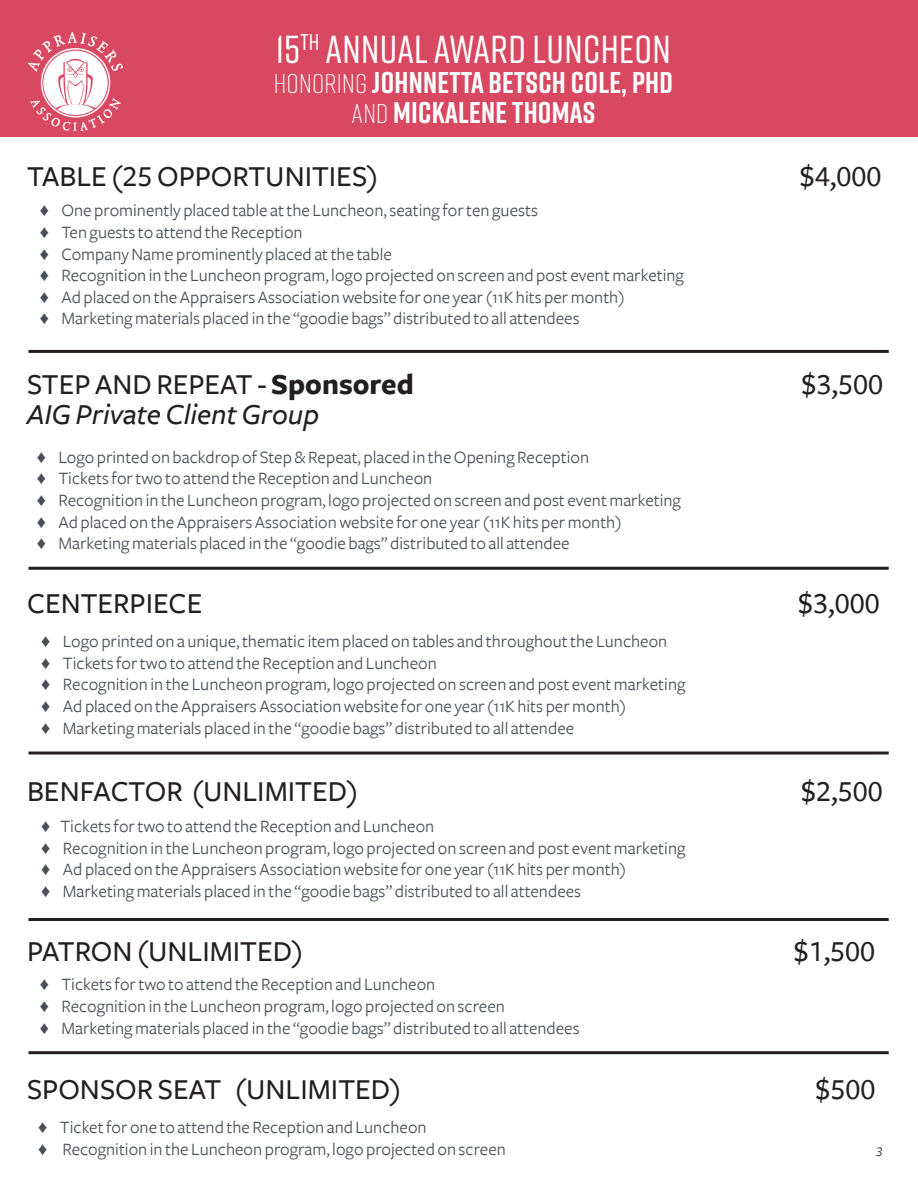
<style>
.page{position:relative;width:918px;height:1188px;background:#fff}
.page>*{position:absolute;margin:0;border:0;box-sizing:border-box;transform-origin:0 0}
.t1{font:500 39px "Rift";letter-spacing:.01em;color:#fff}
.t2{font:30px "Freight Sans Medium SC";color:#231f20}
.t3{font:700 30px/30px "Rift";letter-spacing:.01em;color:#fff;text-align:center}
.t4{font:italic 500 30px "Freight Sans";color:#231f20}
.t5{font:18px/21.6px "Freight Sans";color:#494f56}
.t6{font:13.5px "Freight Sans Book Italic SC";color:#231f20}
.s1{font-weight:300;font-size:27px}
.s2{font-family:"Arial"}
.s3{font-family:"Freight Sans";font-weight:700}
</style>
<div class="page">
<hr style="left:28px;top:752px;width:861px;height:3px;background:#231f20">
<hr style="left:28px;top:918px;width:861px;height:3px;background:#231f20">
<hr style="left:28px;top:1051px;width:861px;height:3px;background:#231f20">
<hr style="left:28px;top:567px;width:861px;height:3px;background:#231f20">
<hr style="left:28px;top:350px;width:861px;height:3px;background:#231f20">
<div style="left:0;top:0;width:918px;height:136px;background:#d84861"></div>
<img style="left:29px;top:33px;width:93px;height:97px">
<h1 class="t1" style="left:276px;top:21px;width:397px">15<sup>TH</sup> ANNUAL AWARD LUNCHEON</h1>
<h2 class="t3" style="left:274px;top:67px;width:401px"><span class="s1">HONORING</span> JOHNNETTA BETSCH COLE, PHD<br><span class="s1">AND</span> MICKALENE THOMAS</h2>
<h2 class="t2" style="left:27px;top:160px;width:353px">TABLE (25 OPPORTUNITIES)</h2>
<h2 class="t2" style="left:800px;top:160px;width:83px">$4,000</h2>
<p class="t5" style="left:40px;top:200px;width:646px"><span class="s2">♦</span> One prominently placed table at the Luncheon, seating for ten guests<br><span class="s2">♦</span> Ten guests to attend the Reception<br><span class="s2">♦</span> Company Name prominently placed at the table<br><span class="s2">♦</span> Recognition in the Luncheon program, logo projected on screen and post event marketing <span class="s2">♦</span> Ad placed on the Appraisers Association website for one year (11K hits per month)<br><span class="s2">♦</span> Marketing materials placed in the “goodie bags” distributed to all attendees</p>
<h2 class="t2" style="left:27px;top:367px;width:388px">STEP AND REPEAT - <span class="s3">Sponsored</span></h2>
<h2 class="t2" style="left:801px;top:367px;width:83px">$3,500</h2>
<h2 class="t4" style="left:27px;top:397px;width:294px">AIG Private Client Group</h2>
<p class="t5" style="left:37px;top:447px;width:646px"><span class="s2">♦</span> Logo printed on backdrop of Step &amp; Repeat, placed in the Opening Reception<br><span class="s2">♦</span> Tickets for two to attend the Reception and Luncheon<br><span class="s2">♦</span> Recognition in the Luncheon program, logo projected on screen and post event marketing <span class="s2">♦</span> Ad placed on the Appraisers Association website for one year (11K hits per month)<br><span class="s2">♦</span> Marketing materials placed in the “goodie bags” distributed to all attendee</p>
<h2 class="t2" style="left:27px;top:586px;width:177px">CENTERPIECE</h2>
<h2 class="t2" style="left:798px;top:586px;width:83px">$3,000</h2>
<p class="t5" style="left:41px;top:631px;width:646px"><span class="s2">♦</span> Logo printed on a unique, thematic item placed on tables and throughout the Luncheon<br><span class="s2">♦</span> Tickets for two to attend the Reception and Luncheon<br><span class="s2">♦</span> Recognition in the Luncheon program, logo projected on screen and post event marketing <span class="s2">♦</span> Ad placed on the Appraisers Association website for one year (11K hits per month)<br><span class="s2">♦</span> Marketing materials placed in the “goodie bags” distributed to all attendee</p>
<h2 class="t2" style="left:27px;top:775px;width:333px">BENFACTOR (UNLIMITED)</h2>
<h2 class="t2" style="left:801px;top:775px;width:83px">$2,500</h2>
<p class="t5" style="left:41px;top:816px;width:646px"><span class="s2">♦</span> Tickets for two to attend the Reception and Luncheon<br><span class="s2">♦</span> Recognition in the Luncheon program, logo projected on screen and post event marketing <span class="s2">♦</span> Ad placed on the Appraisers Association website for one year (11K hits per month)<br><span class="s2">♦</span> Marketing materials placed in the “goodie bags” distributed to all attendees</p>
<h2 class="t2" style="left:27px;top:934px;width:278px">PATRON (UNLIMITED)</h2>
<h2 class="t2" style="left:794px;top:934px;width:83px">$1,500</h2>
<p class="t5" style="left:40px;top:974px;width:542px"><span class="s2">♦</span> Tickets for two to attend the Reception and Luncheon<br><span class="s2">♦</span> Recognition in the Luncheon program, logo projected on screen<br><span class="s2">♦</span> Marketing materials placed in the “goodie bags” distributed to all attendees</p>
<h2 class="t2" style="left:27px;top:1072px;width:376px">SPONSOR SEAT (UNLIMITED)</h2>
<h2 class="t2" style="left:815px;top:1072px;width:61px">$500</h2>
<p class="t5" style="left:38px;top:1117px;width:469px"><span class="s2">♦</span> Ticket for one to attend the Reception and Luncheon<br><span class="s2">♦</span> Recognition in the Luncheon program, logo projected on screen</p>
<p class="t6" style="left:876px;top:1144px;width:8px">3</p>
</div>
